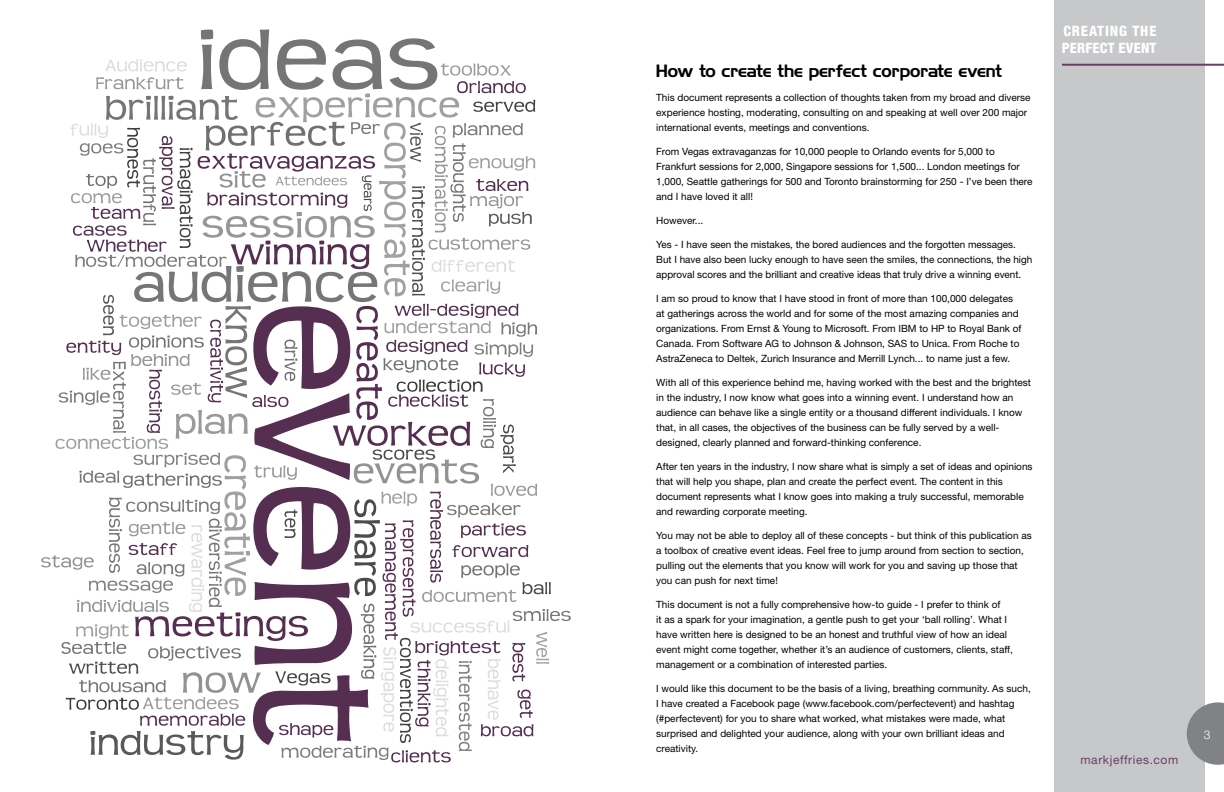
<style>
.page{position:relative;width:1224px;height:792px;background:#fff}
.page>*{position:absolute;margin:0;border:0;box-sizing:border-box;transform-origin:0 0}
.t1{font:16px "Highland Gothic FLF";color:#000}
.t2{font:800 condensed 14.3px/16.9px "Helvetica Neue";letter-spacing:.01em;color:#fff}
.t3{font:12px "Helvetica Neue";letter-spacing:.05em;color:#693f64}
.t4{font:300 12px "Helvetica Neue";color:#fff}
.t5{font:10px/15px "Helvetica Neue";color:#000}
</style>
<div class="page">
<div style="left:1054px;top:0;width:150px;height:792px;background:#c7c8ca"></div>
<svg style="left:1187px;top:702px;width:37px;height:63px"></svg>
<hr style="left:1062px;top:64px;width:162px;height:2px;background:#693f64">
<svg style="left:41px;top:29px;width:530px;height:733px"></svg>
<h1 class="t1" style="left:656px;top:59px;width:347px">How to create the perfect corporate event</h1>
<p class="t5" style="left:656px;top:90px;width:376px">This document represents a collection of thoughts taken from my broad and diverse experience hosting, moderating, consulting on and speaking at well over 200 major international events, meetings and conventions.</p>
<p class="t5" style="left:656px;top:144px;width:378px">From Vegas extravaganzas for 10,000 people to Orlando events for 5,000 to Frankfurt sessions for 2,000, Singapore sessions for 1,500... London meetings for 1,000, Seattle gatherings for 500 and Toronto brainstorming for 250 - I’ve been there and I have loved it all!</p>
<p class="t5" style="left:656px;top:213px;width:49px">However...</p>
<p class="t5" style="left:656px;top:237px;width:378px">Yes - I have seen the mistakes, the bored audiences and the forgotten messages.<br>But I have also been lucky enough to have seen the smiles, the connections, the high approval scores and the brilliant and creative ideas that truly drive a winning event.</p>
<p class="t5" style="left:656px;top:291px;width:367px">I am so proud to know that I have stood in front of more than 100,000 delegates at gatherings across the world and for some of the most amazing companies and organizations. From Ernst &amp; Young to Microsoft. From IBM to HP to Royal Bank of Canada. From Software AG to Johnson &amp; Johnson, SAS to Unica. From Roche to AstraZeneca to Deltek, Zurich Insurance and Merrill Lynch... to name just a few.</p>
<p class="t5" style="left:656px;top:375px;width:376px">With all of this experience behind me, having worked with the best and the brightest in the industry, I now know what goes into a winning event. I understand how an audience can behave like a single entity or a thousand different individuals. I know that, in all cases, the objectives of the business can be fully served by a well&shy;designed, clearly planned and forward-thinking conference.</p>
<p class="t5" style="left:656px;top:459px;width:378px">After ten years in the industry, I now share what is simply a set of ideas and opinions that will help you shape, plan and create the perfect event. The content in this document represents what I know goes into making a truly successful, memorable and rewarding corporate meeting.</p>
<p class="t5" style="left:656px;top:528px;width:377px">You may not be able to deploy all of these concepts - but think of this publication as a toolbox of creative event ideas. Feel free to jump around from section to section, pulling out the elements that you know will work for you and saving up those that you can push for next time!</p>
<p class="t5" style="left:656px;top:597px;width:358px">This document is not a fully comprehensive how-to guide - I prefer to think of<br>it as a spark for your imagination, a gentle push to get your ‘ball rolling’. What I have written here is designed to be an honest and truthful view of how an ideal event might come together, whether it’s an audience of customers, clients, staff, management or a combination of interested parties.</p>
<p class="t5" style="left:656px;top:681px;width:376px">I would like this document to be the basis of a living, breathing community. As such, I have created a Facebook page (www.facebook.com/perfectevent) and hashtag (#perfectevent) for you to share what worked, what mistakes were made, what surprised and delighted your audience, along with your own brilliant ideas and creativity.</p>
<h2 class="t2" style="left:1062px;top:23px;width:96px">CREATING THE<br>PERFECT EVENT</h2>
<p class="t3" style="left:1080px;top:753px;width:99px">markjeffries.com</p>
<p class="t4" style="left:1204px;top:727px;width:8px">3</p>
</div>
